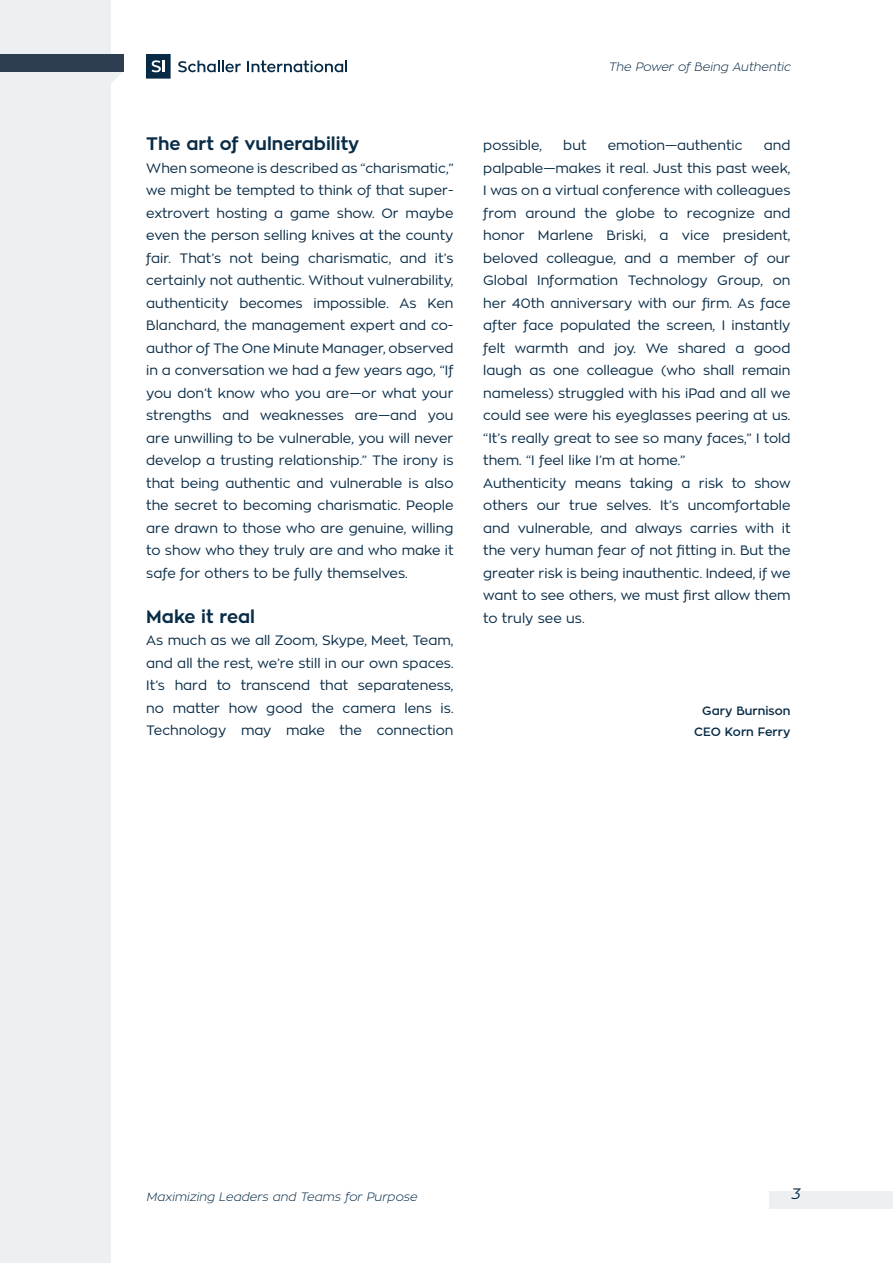
<style>
.page{position:relative;width:893px;height:1263px;background:#fff}
.page>*{position:absolute;margin:0;border:0;box-sizing:border-box;transform-origin:0 0}
.t1{font:700 18px "Zona Pro";color:#092c47}
.t2{font:italic 15px "Zona Pro";color:#092c47}
.t3{font:13.5px/22.5px "Zona Pro";color:#092c47;text-align:justify}
.t4{font:italic 300 12px "Zona Pro";color:#092c47}
.t5{font:600 12px "Zona Pro";color:#092c47}
</style>
<div class="page">
<svg style="left:111px;top:72px;width:11px;height:11px"></svg>
<div style="left:0;top:0;width:111px;height:1263px;background:#edf0f1"></div>
<div style="left:0;top:54px;width:123px;height:18px;background:#2c3e50"></div>
<div style="left:146px;top:54px;width:25px;height:25px;background:#072a46"></div>
<svg style="left:152px;top:60px;width:13px;height:12px"></svg>
<svg style="left:178px;top:60px;width:63px;height:12px"></svg>
<svg style="left:247px;top:60px;width:100px;height:12px"></svg>
<div style="left:770px;top:1191px;width:123px;height:18px;background:#edf0f1"></div>
<p class="t1" style="left:146px;top:132px;width:215px">The art of vulnerability</p>
<p class="t3" style="left:146px;top:156px;width:309px">When someone is described as “charismatic,” we might be tempted to think of that super&shy;extrovert hosting a game show. Or maybe even the person selling knives at the county fair. That’s not being charismatic, and it’s certainly not authentic. Without vulnerability, authenticity becomes impossible. As Ken Blanchard, the management expert and co&shy;author of The One Minute Manager, observed in a conversation we had a few years ago, “If you don’t know who you are—or what your strengths and weaknesses are—and you are unwilling to be vulnerable, you will never develop a trusting relationship.” The irony is that being authentic and vulnerable is also the secret to becoming charismatic. People are drawn to those who are genuine, willing to show who they truly are and who make it safe for others to be fully themselves.</p>
<p class="t1" style="left:146px;top:604px;width:110px">Make it real</p>
<p class="t3" style="left:146px;top:629px;width:309px">As much as we all Zoom, Skype, Meet, Team, and all the rest, we’re still in our own spaces.<br>It’s hard to transcend that separateness, no matter how good the camera lens is.<br>Technology may make the connection</p>
<p class="t4" style="left:608px;top:59px;width:184px">The Power of Being Authentic</p>
<p class="t3" style="left:483px;top:134px;width:309px;text-indent:281px">and palpable—makes it real. Just this past week, I was on a virtual conference with colleagues from around the globe to recognize and honor Marlene Briski, a vice president, beloved colleague, and a member of our Global Information Technology Group, on her 40th anniversary with our firm. As face after face populated the screen, I instantly felt warmth and joy. We shared a good laugh as one colleague (who shall remain nameless) struggled with his iPad and all we could see were his eyeglasses peering at us. “It’s really great to see so many faces,” I told them. “I feel like I’m at home.”</p>
<p class="t3" style="left:483px;top:471px;width:309px">Authenticity means taking a risk to show others our true selves. It’s uncomfortable and vulnerable, and always carries with it the very human fear of not fitting in. But the greater risk is being inauthentic. Indeed, if we want to see others, we must first allow them to truly see us.</p>
<p class="t3" style="left:483px;top:134px;width:60px">possible,</p>
<p class="t3" style="left:563px;top:134px;width:25px">but</p>
<p class="t3" style="left:608px;top:134px;width:136px">emotion—authentic</p>
<p class="t5" style="left:702px;top:703px;width:90px">Gary Burnison</p>
<p class="t5" style="left:694px;top:724px;width:98px">CEO Korn Ferry</p>
<p class="t4" style="left:146px;top:1189px;width:272px">Maximizing Leaders and Teams for Purpose</p>
<p class="t2" style="left:790px;top:1183px;width:11px">3</p>
</div>
